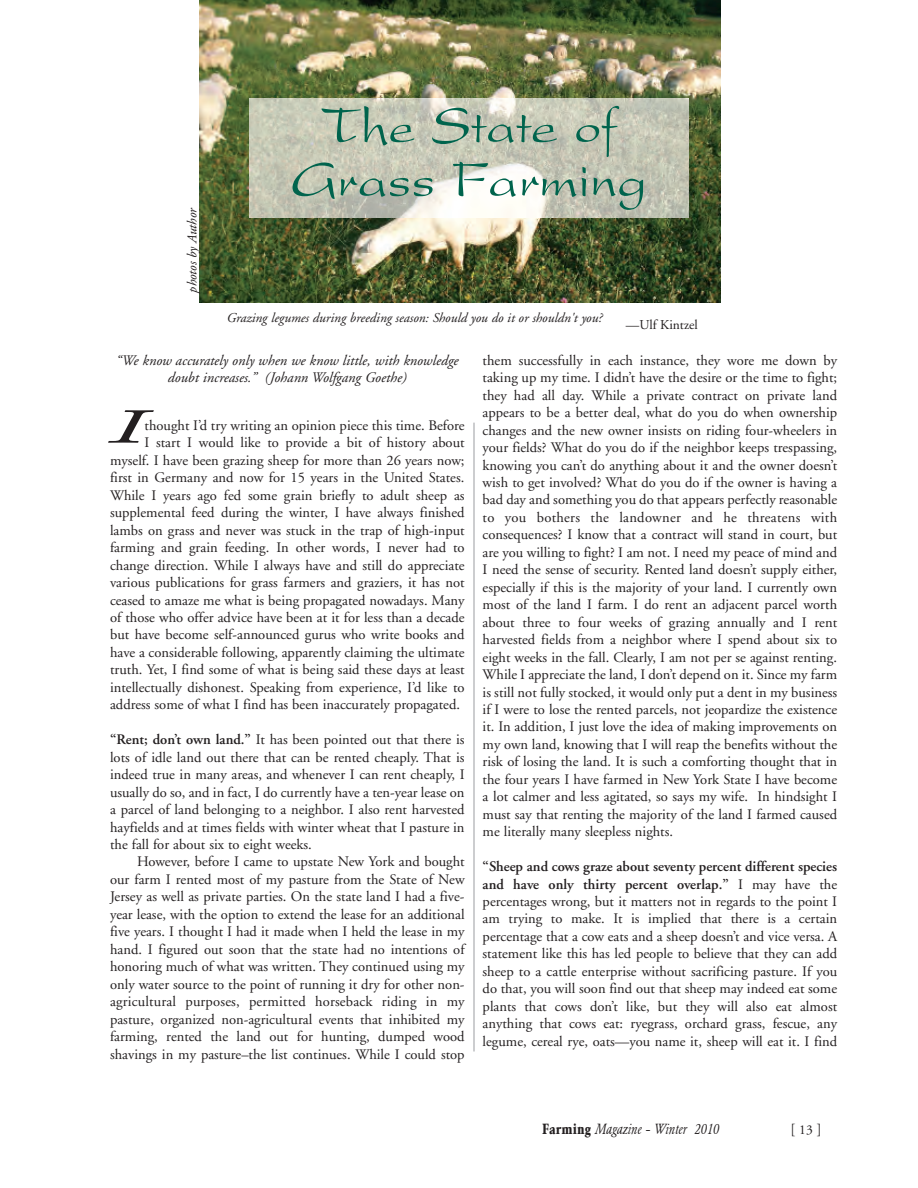
<style>
.page{position:relative;width:918px;height:1188px;background:#fff}
.page>*{position:absolute;margin:0;border:0;box-sizing:border-box;transform-origin:0 0}
.t1{font:54px/54px "President";color:#00644d;text-align:center}
.t2{font:italic 48.15px "Adobe Caslon Swash";color:#231f20;scale:2 1}
.t3{font:italic 15px "Garamond Condensed";color:#231f20}
.t4{font:15px "Adobe Garamond";color:#231f20}
.t5{font:14.55px/17.4px "Adobe Garamond";color:#231f20;text-align:justify}
.t6{font:italic 14.55px/17.4px "Adobe Garamond";color:#231f20;text-align:center}
.t7{font:italic 13.5px "Adobe Garamond";color:#231f20}
.t8{font:13.5px "Adobe Garamond";color:#231f20}
.s1{font-weight:600}
.s2{font-weight:700;font-style:normal}
.s3{font-size:13.5px}
</style>
<div class="page">
<img style="left:200px;top:0;width:520px;height:303px">
<hr style="left:473px;top:423px;width:2px;height:629px;background:#bcbdc0">
<img style="left:250px;top:98px;width:438px;height:120px">
<p class="t7" style="left:185px;top:292px;width:86px;rotate:-90deg">photos by Author</p>
<h1 class="t1" style="left:291px;top:99px;width:357px">The State of<br>Grass Farming</h1>
<p class="t7" style="left:227px;top:310px;width:377px">Grazing legumes during breeding season: Should you do it or shouldn't you?</p>
<p class="t8" style="left:626px;top:318px;width:73px">—Ulf Kintzel</p>
<p class="t6" style="left:116px;top:352px;width:344px">“We know accurately only when we know little, with knowledge doubt increases.” (Johann Wolfgang Goethe)</p>
<h2 class="t2" style="left:110px;top:402px;width:19px">I</h2>
<p class="t5" style="left:145px;top:417px;width:322px">thought I’d try writing an opinion piece this time. Before</p>
<p class="t5" style="left:145px;top:434px;width:322px">I start I would like to provide a bit of history about</p>
<p class="t5" style="left:110px;top:452px;width:356px">myself. I have been grazing sheep for more than 26 years now;</p>
<p class="t5" style="left:110px;top:469px;width:356px">first in Germany and now for 15 years in the United States.</p>
<p class="t5" style="left:110px;top:487px;width:356px">While I years ago fed some grain briefly to adult sheep as</p>
<p class="t5" style="left:110px;top:504px;width:356px">supplemental feed during the winter, I have always finished</p>
<p class="t5" style="left:110px;top:522px;width:356px">lambs on grass and never was stuck in the trap of high-input</p>
<p class="t5" style="left:110px;top:539px;width:356px">farming and grain feeding. In other words, I never had to</p>
<p class="t5" style="left:110px;top:557px;width:356px">change direction. While I always have and still do appreciate</p>
<p class="t5" style="left:110px;top:574px;width:356px">various publications for grass farmers and graziers, it has not</p>
<p class="t5" style="left:110px;top:592px;width:356px">ceased to amaze me what is being propagated nowadays. Many</p>
<p class="t5" style="left:110px;top:609px;width:356px">of those who offer advice have been at it for less than a decade</p>
<p class="t5" style="left:110px;top:627px;width:356px">but have become self-announced gurus who write books and</p>
<p class="t5" style="left:110px;top:644px;width:356px">have a considerable following, apparently claiming the ultimate</p>
<p class="t5" style="left:110px;top:661px;width:356px">truth. Yet, I find some of what is being said these days at least</p>
<p class="t5" style="left:110px;top:679px;width:356px">intellectually dishonest. Speaking from experience, I’d like to</p>
<p class="t5" style="left:110px;top:696px;width:352px">address some of what I find has been inaccurately propagated.</p>
<p class="t5" style="left:110px;top:731px;width:356px"><span class="s1">“Rent; don’t own land.”</span> It has been pointed out that there is lots of idle land out there that can be rented cheaply. That is indeed true in many areas, and whenever I can rent cheaply, I usually do so, and in fact, I do currently have a ten-year lease on a parcel of land belonging to a neighbor. I also rent harvested hayfields and at times fields with winter wheat that I pasture in the fall for about six to eight weeks.</p>
<p class="t5" style="left:110px;top:854px;width:356px;text-indent:27px">However, before I came to upstate New York and bought our farm I rented most of my pasture from the State of New Jersey as well as private parties. On the state land I had a five&shy;year lease, with the option to extend the lease for an additional five years. I thought I had it made when I held the lease in my hand. I figured out soon that the state had no intentions of honoring much of what was written. They continued using my only water source to the point of running it dry for other non&shy;agricultural purposes, permitted horseback riding in my pasture, organized non-agricultural events that inhibited my farming, rented the land out for hunting, dumped wood shavings in my pasture–the list continues. While I could stop</p>
<p class="t5" style="left:483px;top:352px;width:356px">them successfully in each instance, they wore me down by taking up my time. I didn’t have the desire or the time to fight; they had all day. While a private contract on private land appears to be a better deal, what do you do when ownership changes and the new owner insists on riding four-wheelers in your fields? What do you do if the neighbor keeps trespassing, knowing you can’t do anything about it and the owner doesn’t wish to get involved? What do you do if the owner is having a bad day and something you do that appears perfectly reasonable to you bothers the landowner and he threatens with consequences? I know that a contract will stand in court, but are you willing to fight? I am not. I need my peace of mind and I need the sense of security. Rented land doesn’t supply either, especially if this is the majority of your land. I currently own most of the land I farm. I do rent an adjacent parcel worth about three to four weeks of grazing annually and I rent harvested fields from a neighbor where I spend about six to eight weeks in the fall. Clearly, I am not per se against renting.<br>While I appreciate the land, I don’t depend on it. Since my farm is still not fully stocked, it would only put a dent in my business if I were to lose the rented parcels, not jeopardize the existence it. In addition, I just love the idea of making improvements on my own land, knowing that I will reap the benefits without the risk of losing the land. It is such a comforting thought that in the four years I have farmed in New York State I have become a lot calmer and less agitated, so says my wife. In hindsight I must say that renting the majority of the land I farmed caused me literally many sleepless nights.</p>
<p class="t5" style="left:483px;top:858px;width:356px"><span class="s1">“Sheep and cows graze about seventy percent different species and have only thirty percent overlap.”</span> I may have the percentages wrong, but it matters not in regards to the point I am trying to make. It is implied that there is a certain percentage that a cow eats and a sheep doesn’t and vice versa. A statement like this has led people to believe that they can add sheep to a cattle enterprise without sacrificing pasture. If you do that, you will soon find out that sheep may indeed eat some plants that cows don’t like, but they will also eat almost anything that cows eat: ryegrass, orchard grass, fescue, any legume, cereal rye, oats—you name it, sheep will eat it. I find</p>
<p class="t3" style="left:542px;top:1119px;width:179px"><span class="s2">Farming</span> Magazine – Winter 2010</p>
<p class="t4" style="left:790px;top:1121px;width:33px">[ <span class="s3">13</span> ]</p>
</div>
